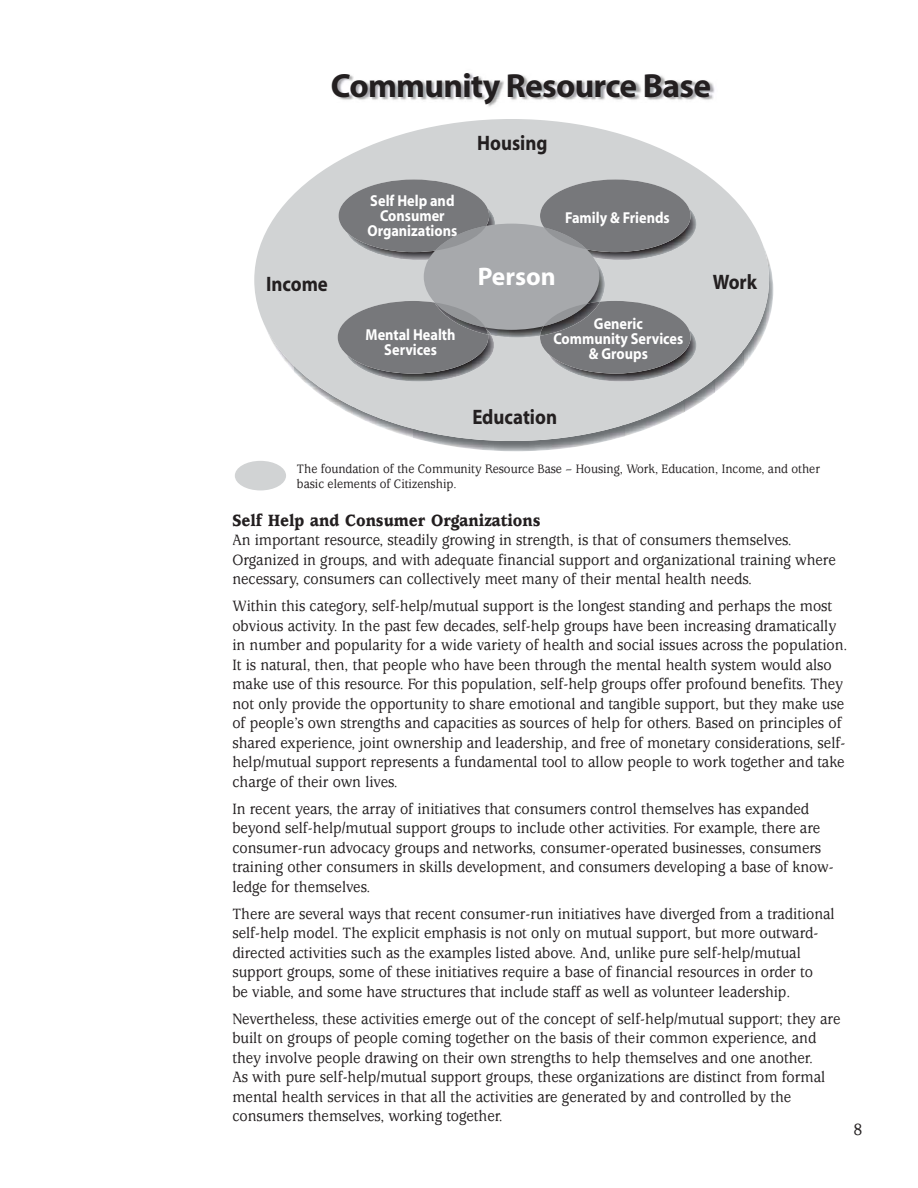
<style>
.page{position:relative;width:918px;height:1188px;background:#fff}
.page>*{position:absolute;margin:0;border:0;box-sizing:border-box;transform-origin:0 0}
.t1{font:700 33.6px "Myriad";letter-spacing:-.02em;color:#231f20}
.t2{font:700 25.5px "Myriad";color:#fff}
.t3{font:700 21px "Myriad";color:#231f20;scale:.9 1}
.t4{font:900 18px "Usherwood";color:#231f20;scale:.9 1}
.t5{font:500 18px "Usherwood";color:#231f20;scale:.9 1}
.t6{font:500 16.5px/19.5px "Usherwood";color:#231f20;scale:.9 1}
.t7{font:700 15.9px/15.1px "Myriad";color:#fff;text-align:center;scale:.9 1}
.t8{font:500 13.5px/15px "Usherwood";color:#231f20;scale:.9 1}
</style>
<div class="page">
<img style="left:334px;top:73px;width:381px;height:34px">
<img style="left:769px;top:262px;width:4px;height:56px">
<img style="left:427px;top:441px;width:178px;height:10px">
<svg style="left:254px;top:119px;width:515px;height:322px;fill:#d1d3d4"></svg>
<img style="left:605px;top:208px;width:92px;height:52px">
<img style="left:346px;top:208px;width:149px;height:52px">
<img style="left:548px;top:329px;width:149px;height:53px">
<img style="left:346px;top:338px;width:148px;height:44px">
<img style="left:429px;top:252px;width:176px;height:86px">
<img style="left:589px;top:252px;width:4px;height:5px">
<div style="left:424px;top:224px;width:175px;height:106px;background:#a7a9ac;border-radius:50%"></div>
<svg style="left:540px;top:179px;width:151px;height:73px;background:#848588"></svg>
<svg style="left:339px;top:179px;width:150px;height:73px;background:#88898b"></svg>
<svg style="left:540px;top:301px;width:151px;height:73px;background:#808184"></svg>
<svg style="left:338px;top:301px;width:153px;height:73px;background:#828386"></svg>
<div style="left:235px;top:461px;width:51px;height:29px;background:#d1d3d4;border-radius:50%"></div>
<h1 class="t1" style="left:331px;top:73px;width:382px">Community Resource Base</h1>
<p class="t3" style="left:477px;top:136px;width:80px">Housing</p>
<p class="t3" style="left:266px;top:276px;width:70px">Income</p>
<p class="t7" style="left:368px;top:194px;width:101px">Self Help and<br>Consumer<br>Organizations</p>
<p class="t7" style="left:366px;top:328px;width:101px">Mental Health<br>Services</p>
<p class="t7" style="left:565px;top:211px;width:118px">Family &amp; Friends</p>
<h2 class="t2" style="left:478px;top:267px;width:79px">Person</h2>
<p class="t7" style="left:553px;top:317px;width:146px">Generic<br>Community Services &amp; Groups</p>
<p class="t3" style="left:713px;top:274px;width:50px">Work</p>
<p class="t3" style="left:472px;top:410px;width:96px">Education</p>
<p class="t8" style="left:297px;top:462px;width:583px">The foundation of the Community Resource Base – Housing, Work, Education, Income, and other basic elements of Citizenship.</p>
<p class="t4" style="left:232px;top:513px;width:344px">Self Help and Consumer Organizations</p>
<p class="t6" style="left:232px;top:532px;width:672px">An important resource, steadily growing in strength, is that of consumers themselves.<br>Organized in groups, and with adequate financial support and organizational training where necessary, consumers can collectively meet many of their mental health needs.</p>
<p class="t6" style="left:232px;top:598px;width:685px">Within this category, self-help/mutual support is the longest standing and perhaps the most obvious activity. In the past few decades, self-help groups have been increasing dramatically in number and popularity for a wide variety of health and social issues across the population.<br>It is natural, then, that people who have been through the mental health system would also make use of this resource. For this population, self-help groups offer profound benefits. They not only provide the opportunity to share emotional and tangible support, but they make use of people’s own strengths and capacities as sources of help for others. Based on principles of shared experience, joint ownership and leadership, and free of monetary considerations, self&shy;help/mutual support represents a fundamental tool to allow people to work together and take charge of their own lives.</p>
<p class="t6" style="left:232px;top:800px;width:670px">In recent years, the array of initiatives that consumers control themselves has expanded beyond self-help/mutual support groups to include other activities. For example, there are consumer-run advocacy groups and networks, consumer-operated businesses, consumers training other consumers in skills development, and consumers developing a base of know&shy;ledge for themselves.</p>
<p class="t6" style="left:232px;top:905px;width:671px">There are several ways that recent consumer-run initiatives have diverged from a traditional self-help model. The explicit emphasis is not only on mutual support, but more outward&shy;directed activities such as the examples listed above. And, unlike pure self-help/mutual support groups, some of these initiatives require a base of financial resources in order to<br>be viable, and some have structures that include staff as well as volunteer leadership.</p>
<p class="t6" style="left:232px;top:1010px;width:677px">Nevertheless, these activities emerge out of the concept of self-help/mutual support; they are built on groups of people coming together on the basis of their common experience, and they involve people drawing on their own strengths to help themselves and one another.<br>As with pure self-help/mutual support groups, these organizations are distinct from formal mental health services in that all the activities are generated by and controlled by the consumers themselves, working together.</p>
<p class="t5" style="left:853px;top:1122px;width:12px">8</p>
</div>
